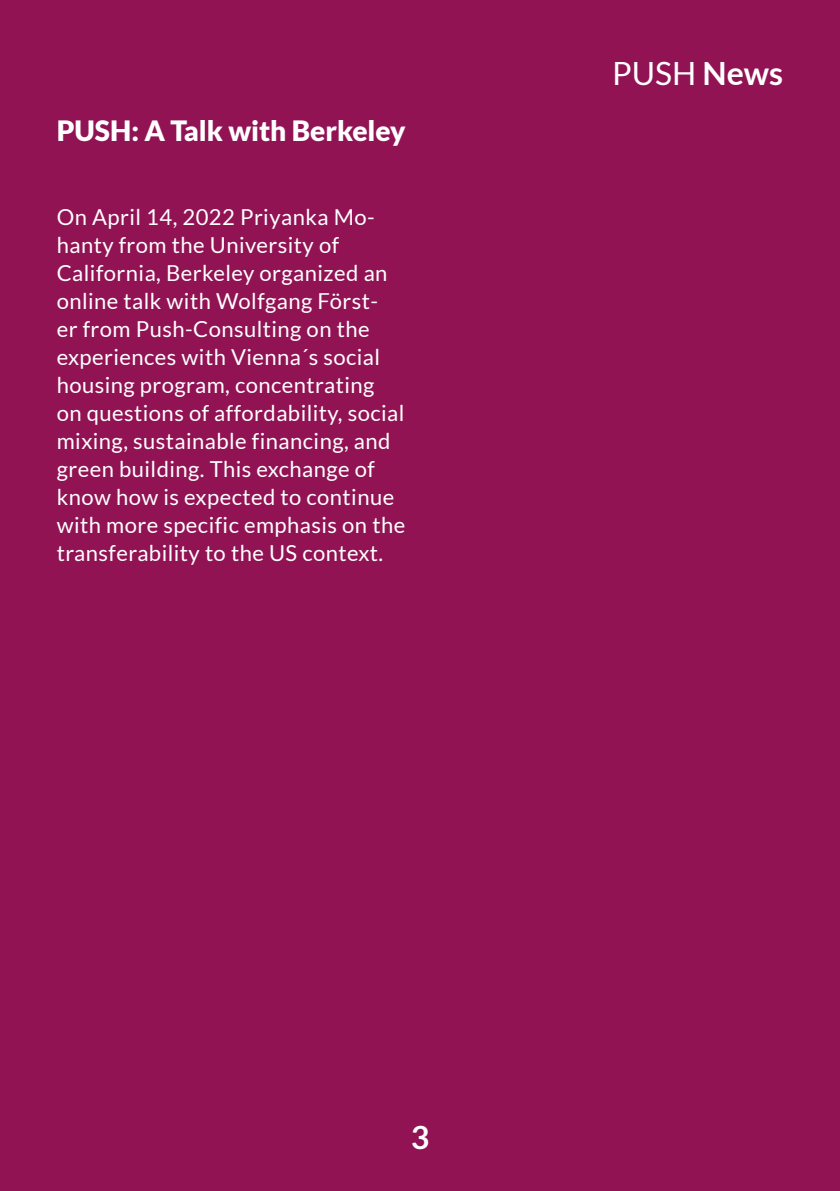
<style>
.page{position:relative;width:840px;height:1191px;background:#fff}
.page>*{position:absolute;margin:0;border:0;box-sizing:border-box;transform-origin:0 0}
.t1{font:32px "Lato";color:#fff}
.t2{font:700 32px "Lato";color:#fff}
.t3{font:900 28px "Lato";color:#fff}
.t4{font:22px/28px "Lato";letter-spacing:.02em;color:#fff}
.s1{font-weight:700}
</style>
<div class="page">
<div style="left:0;top:0;width:839px;height:1191px;background:#911354"></div>
<p class="t3" style="left:57px;top:114px;width:350px">PUSH: A Talk with Berkeley</p>
<p class="t4" style="left:57px;top:203px;width:350px">On April 14, 2022 Priyanka Mo&shy;hanty from the University of California, Berkeley organized an online talk with Wolfgang Först-<br>er from Push-Consulting on the experiences with Vienna´s social housing program, concentrating<br>on questions of affordability, social mixing, sustainable financing, and green building. This exchange of know how is expected to continue with more specific emphasis on the transferability to the US context.</p>
<h1 class="t1" style="left:612px;top:55px;width:172px">PUSH <span class="s1">News</span></h1>
<h1 class="t2" style="left:410px;top:1119px;width:20px">3</h1>
</div>
